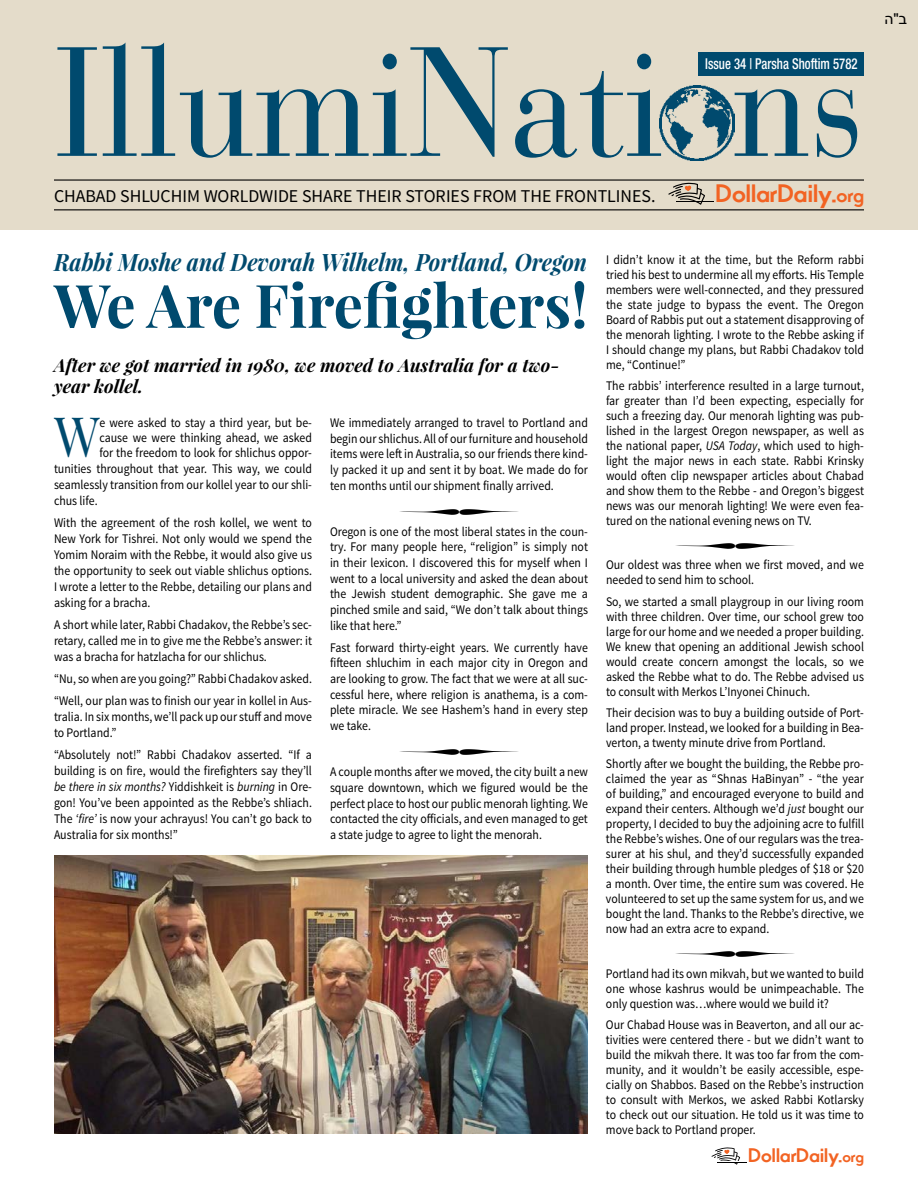
<style>
.page{position:relative;width:918px;height:1188px;background:#fff}
.page>*{position:absolute;margin:0;border:0;box-sizing:border-box;transform-origin:0 0}
.t1{font:154.2px "Bauer Bodoni Std";color:#004a6e;scale:.9 1}
.t2{font:700 60px "Playfair Display";color:#004a6e}
.t3{font:55.5px "Playfair Display";color:#004a6e;scale:.9 1}
.t4{font:italic 700 24px "Playfair Display";color:#004a6e;scale:.91 1}
.t5{font:700 24px "Movement";letter-spacing:-.005em;color:#f26323}
.t6{font:700 18.6px "Movement";letter-spacing:-.005em;color:#f26323}
.Intro{font:italic 700 18px/21.6px "Playfair Display";color:#000}
.t7{font:18px "Source Sans Pro";color:#000}
.t8{font:500 condensed 15px "Helvetica Neue LT Std";color:#fff;scale:.85 1}
.t9{font:15px "Arial";color:#000}
.t10{font:13.2px/15px "Source Sans Pro";color:#000;text-align:justify;scale:.9 1}
.s1{color:#e4dcca}
.s2{font-size:19.05px}
.s3{font-style:italic}
.s4{font-size:14.85px}
</style>
<div class="page">
<div style="left:0;top:0;width:918px;height:230px;background:#e4dcca"></div>
<hr style="left:54px;top:179px;width:810px;height:2px;background:#000">
<hr style="left:54px;top:209px;width:810px;height:1px;background:#000">
<div style="left:699px;top:52px;width:165px;height:24px;background:#004a6e"></div>
<svg style="left:668px;top:183px;width:37px;height:22px"></svg>
<hr style="left:676px;top:201px;width:37px;height:1px;background:#000">
<img style="left:660px;top:85px;width:75px;height:76px">
<svg style="left:712px;top:1147px;width:28px;height:18px"></svg>
<hr style="left:717px;top:1161px;width:30px;height:1px;background:#fff">
<hr style="left:717px;top:1162px;width:30px;height:1px;background:#000">
<img style="left:54px;top:855px;width:534px;height:279px">
<p class="t1" style="left:54px;top:11px;width:902px">IllumiNati<span class="s1">o</span>ns</p>
<p class="t7" style="left:54px;top:185px;width:603px">CHABAD SHLUCHIM WORLDWIDE SHARE THEIR STORIES FROM THE FRONTLINES.</p>
<p class="t8" style="left:705px;top:55px;width:181px">Issue 34 | Parsha Shoftim 5782</p>
<p class="t5" style="left:716px;top:178px;width:150px">DollarDaily.<span class="s2">org</span></p>
<p class="t4" style="left:54px;top:246px;width:587px">Rabbi Moshe and Devorah Wilhelm, Portland, Oregon</p>
<p class="t2" style="left:54px;top:268px;width:535px">We Are Firefighters!</p>
<p class="Intro" style="left:54px;top:353px;width:507px">After we got married in 1980, we moved to Australia for a two&shy;year kollel.</p>
<p class="t3" style="left:54px;top:401px;width:52px">W</p>
<p class="t10" style="left:100px;top:415px;width:238px">e were asked to stay a third year, but be-</p>
<p class="t10" style="left:100px;top:430px;width:238px">cause we were thinking ahead, we asked</p>
<p class="t10" style="left:100px;top:445px;width:238px">for the freedom to look for shlichus oppor-</p>
<p class="t10" style="left:54px;top:461px;width:288px">tunities throughout that year. This way, we could</p>
<p class="t10" style="left:54px;top:477px;width:288px">seamlessly transition from our kollel year to our shli-</p>
<p class="t10" style="left:54px;top:493px;width:50px">chus life.</p>
<p class="t10" style="left:54px;top:515px;width:288px;line-height:15.9px">With the agreement of the rosh kollel, we went to New York for Tishrei. Not only would we spend the Yomim Noraim with the Rebbe, it would also give us the opportunity to seek out viable shlichus options.<br>I wrote a letter to the Rebbe, detailing our plans and asking for a bracha.</p>
<p class="t10" style="left:54px;top:617px;width:288px;line-height:15.9px">A short while later, Rabbi Chadakov, the Rebbe’s sec&shy;retary, called me in to give me the Rebbe’s answer: it was a bracha for hatzlacha for our shlichus.</p>
<p class="t10" style="left:54px;top:671px;width:288px">“Nu, so when are you going?” Rabbi Chadakov asked.</p>
<p class="t10" style="left:54px;top:693px;width:288px;line-height:15.9px">“Well, our plan was to finish our year in kollel in Aus&shy;tralia. In six months, we’ll pack up our stuff and move to Portland.”</p>
<p class="t10" style="left:54px;top:747px;width:288px;line-height:15.9px">“Absolutely not!” Rabbi Chadakov asserted. “If a building is on fire, would the firefighters say they’ll <span class="s3">be there in six months?</span> Yiddishkeit is <span class="s3">burning</span> in Ore&shy;gon! You’ve been appointed as the Rebbe’s shliach.<br>The <span class="s3">‘fire’</span> is now your achrayus! You can’t go back to Australia for six months!”</p>
<p class="t10" style="left:330px;top:415px;width:288px;line-height:15.6px">We immediately arranged to travel to Portland and begin our shlichus. All of our furniture and household items were left in Australia, so our friends there kind&shy;ly packed it up and sent it by boat. We made do for ten months until our shipment finally arrived.</p>
<p class="t10" style="left:330px;top:524px;width:288px">Oregon is one of the most liberal states in the coun-</p>
<p class="t10" style="left:330px;top:540px;width:288px;line-height:15.6px">try. For many people here, “religion” is simply not in their lexicon. I discovered this for myself when I went to a local university and asked the dean about the Jewish student demographic. She gave me a pinched smile and said, “We don’t talk about things like that here.”</p>
<p class="t10" style="left:330px;top:640px;width:288px;line-height:15.6px">Fast forward thirty-eight years. We currently have fifteen shluchim in each major city in Oregon and are looking to grow. The fact that we were at all suc&shy;cessful here, where religion is anathema, is a com&shy;plete miracle. We see Hashem’s hand in every step we take.</p>
<p class="t10" style="left:330px;top:764px;width:288px;line-height:15.6px">A couple months after we moved, the city built a new square downtown, which we figured would be the perfect place to host our public menorah lighting. We</p>
<p class="t10" style="left:330px;top:811px;width:288px;line-height:15.6px">contacted the city officials, and even managed to get a state judge to agree to light the menorah.</p>
<p class="t10" style="left:606px;top:252px;width:288px">I didn’t know it at the time, but the Reform rabbi tried his best to undermine all my efforts. His Temple members were well-connected, and they pressured the state judge to bypass the event. The Oregon Board of Rabbis put out a statement disapproving of the menorah lighting. I wrote to the Rebbe asking if I should change my plans, but Rabbi Chadakov told me, “Continue!”</p>
<p class="t10" style="left:606px;top:378px;width:288px">The rabbis’ interference resulted in a large turnout, far greater than I’d been expecting, especially for such a freezing day. Our menorah lighting was pub&shy;lished in the largest Oregon newspaper, as well as the national paper, <span class="s3">USA Today</span>, which used to high&shy;light the major news in each state. Rabbi Krinsky would often clip newspaper articles about Chabad and show them to the Rebbe - and Oregon’s biggest news was our menorah lighting! We were even fea&shy;tured on the national evening news on TV.</p>
<p class="t10" style="left:606px;top:558px;width:288px">Our oldest was three when we first moved, and we needed to send him to school.</p>
<p class="t10" style="left:606px;top:594px;width:288px">So, we started a small playgroup in our living room</p>
<p class="t10" style="left:606px;top:609px;width:288px">with three children. Over time, our school grew too large for our home and we needed a proper building.<br>We knew that opening an additional Jewish school would create concern amongst the locals, so we asked the Rebbe what to do. The Rebbe advised us to consult with Merkos L’Inyonei Chinuch.</p>
<p class="t10" style="left:606px;top:705px;width:288px">Their decision was to buy a building outside of Port&shy;land proper. Instead, we looked for a building in Bea&shy;verton, a twenty minute drive from Portland.</p>
<p class="t10" style="left:606px;top:757px;width:288px">Shortly after we bought the building, the Rebbe pro&shy;claimed the year as “Shnas HaBinyan” - “the year of building,” and encouraged everyone to build and expand their centers. Although we’d <span class="s3">just</span> bought our property, I decided to buy the adjoining acre to fulfill the Rebbe’s wishes. One of our regulars was the trea&shy;surer at his shul, and they’d successfully expanded their building through humble pledges of $18 or $20 a month. Over time, the entire sum was covered. He volunteered to set up the same system for us, and we bought the land. Thanks to the Rebbe’s directive, we now had an extra acre to expand.</p>
<p class="t10" style="left:606px;top:966px;width:288px">Portland had its own mikvah, but we wanted to build one whose kashrus would be unimpeachable. The only question was…where would we build it?</p>
<p class="t10" style="left:606px;top:1018px;width:288px">Our Chabad House was in Beaverton, and all our ac&shy;tivities were centered there - but we didn’t want to build the mikvah there. It was too far from the com&shy;munity, and it wouldn’t be easily accessible, espe&shy;cially on Shabbos. Based on the Rebbe’s instruction to consult with Merkos, we asked Rabbi Kotlarsky to check out our situation. He told us it was time to move back to Portland proper.</p>
<p class="t6" style="left:749px;top:1144px;width:117px">DollarDaily.<span class="s4">org</span></p>
<p class="t9" style="left:884px;top:9px;width:24px">ה ב"</p>
</div>
